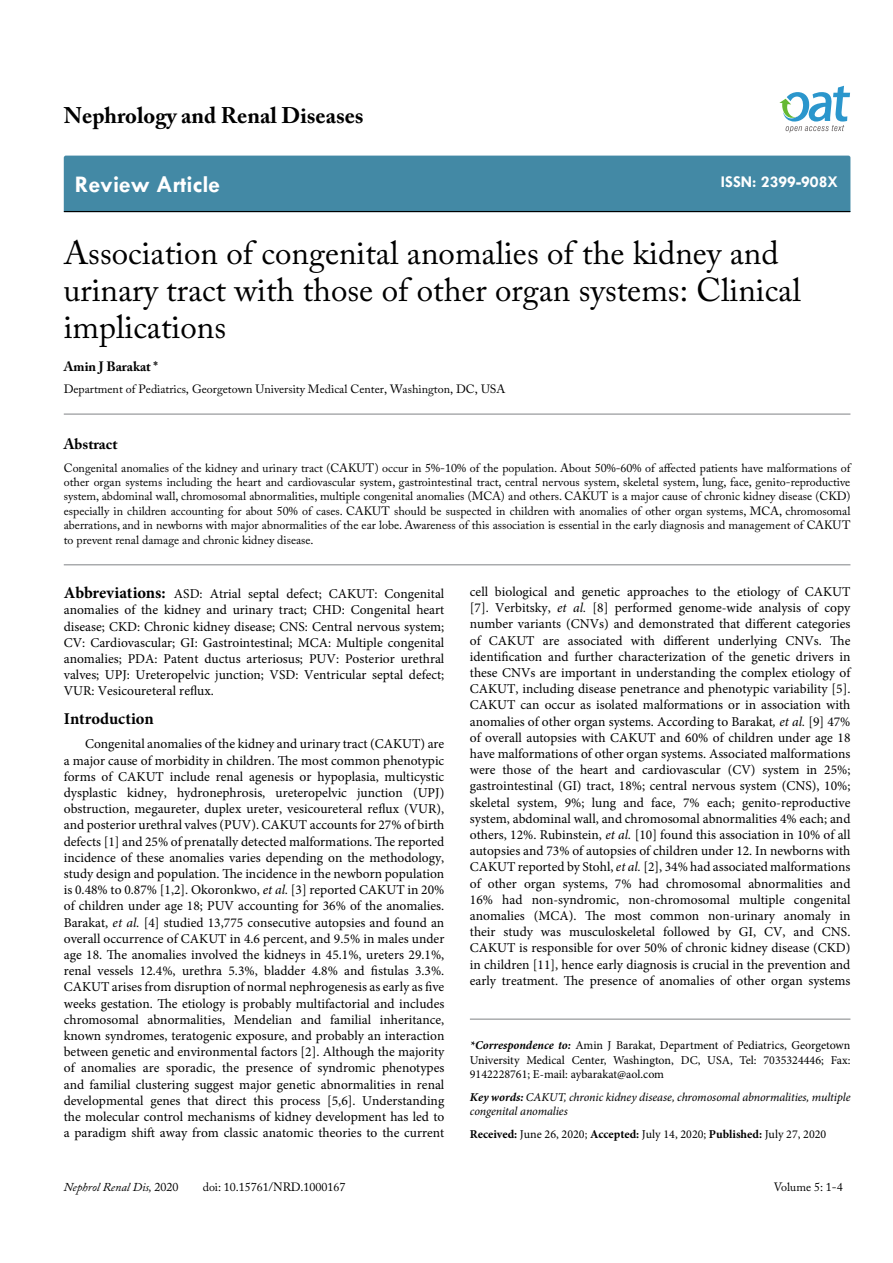
<style>
.page{position:relative;width:893px;height:1263px;background:#fff}
.page>*{position:absolute;margin:0;border:0;box-sizing:border-box;transform-origin:0 0}
.t1{font:33px/37.5px "Adobe Caslon Pro";color:#000}
.t2{font:700 24px "Tw Cen";color:#fff}
.t3{font:700 22.5px "Adobe Caslon Pro";color:#000}
.t4{font:700 16.5px "Tw Cen";color:#fff}
.t5{font:700 16.5px "Minion Pro";letter-spacing:-.005em;color:#000}
.t6{font:700 15px "Adobe Caslon Pro";color:#000}
.t7{font:13.5px/16.2px "Minion Pro";color:#000;text-align:justify}
.t8{font:700 13.5px "Adobe Caslon Pro";color:#000}
.t9{font:12px/14.4px "Adobe Caslon Pro";color:#000;text-align:justify}
.t10{font:12px/14.4px "Minion Pro";color:#000;text-align:justify}
.t11{font:italic 12px/14.4px "Minion Pro";letter-spacing:-.01em;color:#000}
.t12{font:italic 12px "Adobe Caslon Pro";color:#000}
.s1{font-weight:700;font-size:16.5px}
.s2{font-style:italic}
.s3{font-weight:700;font-style:italic}
.s4{font-weight:700}
.s5{font-style:normal}
</style>
<div class="page">
<div style="left:64px;top:156px;width:786px;height:55px;background:#4389a5"></div>
<hr style="left:64px;top:211px;width:786px;height:1px;background:#000">
<svg style="left:779px;top:86px;width:71px;height:47px"></svg>
<hr style="left:64px;top:414px;width:786px;height:1px;background:#808285">
<hr style="left:64px;top:565px;width:786px;height:1px;background:#808285">
<hr style="left:470px;top:1019px;width:380px;height:1px;background:#808285">
<h3 class="t3" style="left:64px;top:102px;width:301px">Nephrology and Renal Diseases</h3>
<h2 class="t2" style="left:75px;top:170px;width:147px">Review Article</h2>
<p class="t4" style="left:721px;top:172px;width:119px">ISSN: 2399-908X</p>
<h1 class="t1" style="left:64px;top:233px;width:738px">Association of congenital anomalies of the kidney and urinary tract with those of other organ systems: Clinical implications</h1>
<p class="t8" style="left:64px;top:358px;width:96px">Amin J Barakat *</p>
<p class="t9" style="left:64px;top:381px;width:443px">Department of Pediatrics, Georgetown University Medical Center, Washington, DC, USA</p>
<p class="t6" style="left:64px;top:435px;width:55px">Abstract</p>
<p class="t9" style="left:64px;top:460px;width:788px">Congenital anomalies of the kidney and urinary tract (CAKUT) occur in 5%-10% of the population. About 50%-60% of affected patients have malformations of other organ systems including the heart and cardiovascular system, gastrointestinal tract, central nervous system, skeletal system, lung, face, genito-reproductive system, abdominal wall, chromosomal abnormalities, multiple congenital anomalies (MCA) and others. CAKUT is a major cause of chronic kidney disease (CKD) especially in children accounting for about 50% of cases. CAKUT should be suspected in children with anomalies of other organ systems, MCA, chromosomal aberrations, and in newborns with major abnormalities of the ear lobe. Awareness of this association is essential in the early diagnosis and management of CAKUT to prevent renal damage and chronic kidney disease.</p>
<p class="t7" style="left:64px;top:586px;width:382px"><span class="s1">Abbreviations:</span> ASD: Atrial septal defect; CAKUT: Congenital anomalies of the kidney and urinary tract; CHD: Congenital heart disease; CKD: Chronic kidney disease; CNS: Central nervous system; CV: Cardiovascular; GI: Gastrointestinal; MCA: Multiple congenital anomalies; PDA: Patent ductus arteriosus; PUV: Posterior urethral valves; UPJ: Ureteropelvic junction; VSD: Ventricular septal defect; VUR: Vesicoureteral reflux.</p>
<p class="t5" style="left:64px;top:707px;width:91px">Introduction</p>
<p class="t7" style="left:64px;top:736px;width:382px;text-indent:21px">Congenital anomalies of the kidney and urinary tract (CAKUT) are a major cause of morbidity in children. The most common phenotypic forms of CAKUT include renal agenesis or hypoplasia, multicystic dysplastic kidney, hydronephrosis, ureteropelvic junction (UPJ) obstruction, megaureter, duplex ureter, vesicoureteral reflux (VUR), and posterior urethral valves (PUV). CAKUT accounts for 27% of birth defects [1] and 25% of prenatally detected malformations. The reported incidence of these anomalies varies depending on the methodology, study design and population. The incidence in the newborn population is 0.48% to 0.87% [1,2]. Okoronkwo, <span class="s2">et al.</span> [3] reported CAKUT in 20% of children under age 18; PUV accounting for 36% of the anomalies.<br>Barakat, <span class="s2">et al.</span> [4] studied 13,775 consecutive autopsies and found an overall occurrence of CAKUT in 4.6 percent, and 9.5% in males under age 18. The anomalies involved the kidneys in 45.1%, ureters 29.1%, renal vessels 12.4%, urethra 5.3%, bladder 4.8% and fistulas 3.3%.<br>CAKUT arises from disruption of normal nephrogenesis as early as five weeks gestation. The etiology is probably multifactorial and includes chromosomal abnormalities, Mendelian and familial inheritance, known syndromes, teratogenic exposure, and probably an interaction between genetic and environmental factors [2]. Although the majority of anomalies are sporadic, the presence of syndromic phenotypes and familial clustering suggest major genetic abnormalities in renal developmental genes that direct this process [5,6]. Understanding the molecular control mechanisms of kidney development has led to a paradigm shift away from classic anatomic theories to the current</p>
<p class="t7" style="left:470px;top:584px;width:382px">cell biological and genetic approaches to the etiology of CAKUT [7]. Verbitsky, <span class="s2">et al.</span> [8] performed genome-wide analysis of copy number variants (CNVs) and demonstrated that different categories of CAKUT are associated with different underlying CNVs. The identification and further characterization of the genetic drivers in these CNVs are important in understanding the complex etiology of CAKUT, including disease penetrance and phenotypic variability [5].<br>CAKUT can occur as isolated malformations or in association with anomalies of other organ systems. According to Barakat<span class="s2">, et al.</span> [9] 47% of overall autopsies with CAKUT and 60% of children under age 18 have malformations of other organ systems. Associated malformations were those of the heart and cardiovascular (CV) system in 25%; gastrointestinal (GI) tract, 18%; central nervous system (CNS), 10%; skeletal system, 9%; lung and face, 7% each; genito-reproductive system, abdominal wall, and chromosomal abnormalities 4% each; and others, 12%. Rubinstein, <span class="s2">et al.</span> [10] found this association in 10% of all autopsies and 73% of autopsies of children under 12. In newborns with CAKUT reported by Stohl, <span class="s2">et al.</span> [2], 34% had associated malformations of other organ systems, 7% had chromosomal abnormalities and 16% had non-syndromic, non-chromosomal multiple congenital anomalies (MCA). The most common non-urinary anomaly in their study was musculoskeletal followed by GI, CV, and CNS.<br>CAKUT is responsible for over 50% of chronic kidney disease (CKD) in children [11], hence early diagnosis is crucial in the prevention and early treatment. The presence of anomalies of other organ systems</p>
<p class="t10" style="left:470px;top:1038px;width:382px"><span class="s3">*Correspondence to:</span> Amin J Barakat, Department of Pediatrics, Georgetown University Medical Center, Washington, DC, USA, Tel: 7035324446; Fax:<br>9142228761; E-mail: aybarakat@aol.com</p>
<p class="t11" style="left:470px;top:1090px;width:382px"><span class="s4">Key words:</span> CAKUT, chronic kidney disease, chromosomal abnormalities, multiple congenital anomalies</p>
<p class="t10" style="left:470px;top:1127px;width:358px"><span class="s4">Received:</span> June 26, 2020; <span class="s4">Accepted:</span> July 14, 2020; <span class="s4">Published:</span> July 27, 2020</p>
<p class="t12" style="left:64px;top:1180px;width:116px">Nephrol Renal Dis, <span class="s5">2020</span></p>
<p class="t9" style="left:203px;top:1180px;width:144px">doi: 10.15761/NRD.1000167</p>
<p class="t9" style="left:774px;top:1180px;width:71px">Volume 5: 1-4</p>
</div>
